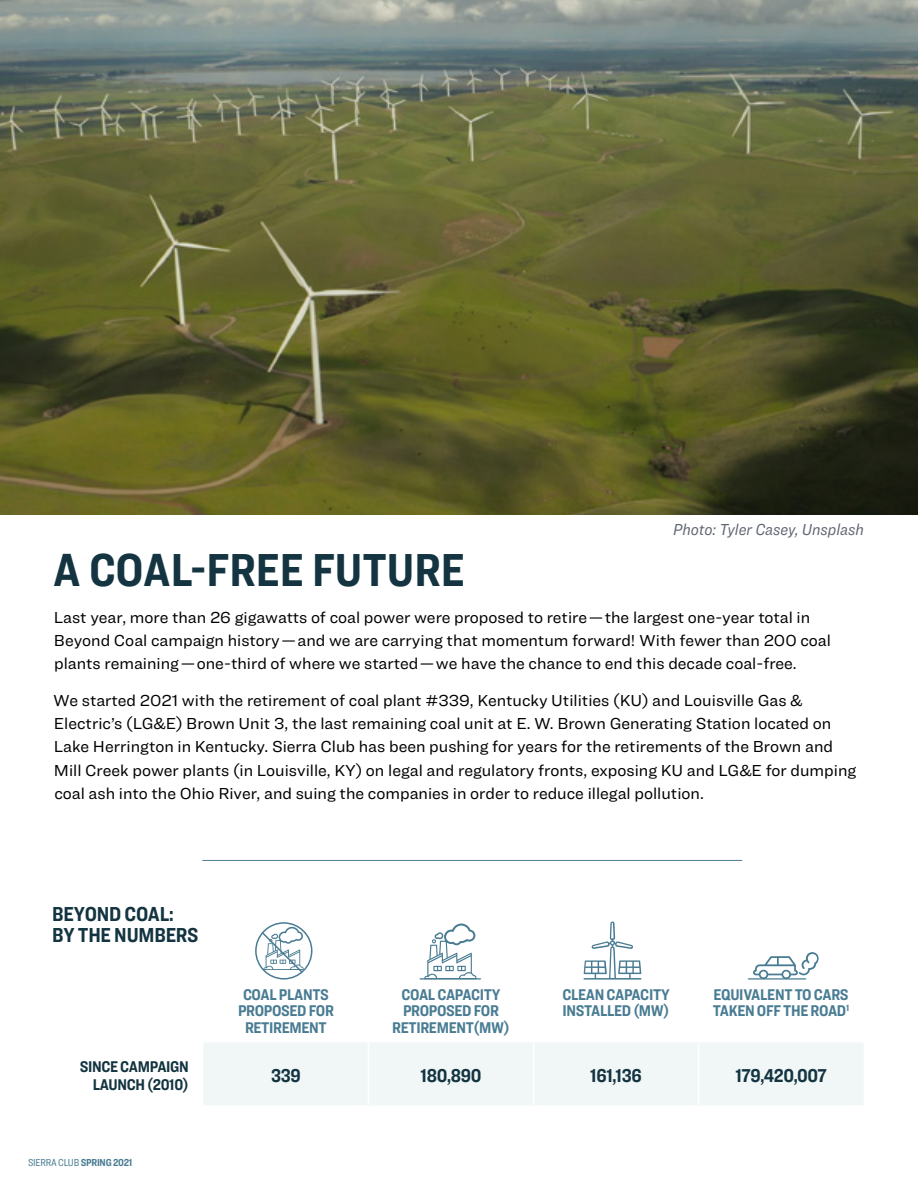
<style>
.page{position:relative;width:918px;height:1188px;background:#fff}
.page>*{position:absolute;margin:0;border:0;box-sizing:border-box;transform-origin:0 0}
.t1{font:700 48px "Ringside Condensed";color:#133440}
.t2{font:700 21px/21px "Ringside Condensed";letter-spacing:-.01em;color:#133440}
.t3{font:700 19.35px "Ringside Condensed";letter-spacing:-.02em;color:#133440}
.t4{font:16.5px/23.2px "Ringside";color:#000}
.t5{font:italic 16.5px "Ringside Narrow";color:#606672}
.t6{font:700 16.05px/16px "Ringside Condensed";letter-spacing:-.02em;color:#497c93;text-align:center}
.t7{font:700 16.05px/17.7px "Ringside Condensed";letter-spacing:-.02em;color:#133440;text-align:right}
.t8{font:10.5px "Ringside Condensed";letter-spacing:-.02em;color:#497c93}
.s1{font-weight:700}
</style>
<div class="page">
<div style="left:204px;top:1043px;width:659px;height:62px;background:#f1f6f7"></div>
<hr style="left:368px;top:1042px;width:1px;height:63px;background:#fff">
<hr style="left:533px;top:1042px;width:1px;height:63px;background:#fff">
<hr style="left:698px;top:1042px;width:1px;height:63px;background:#fff">
<svg style="left:753px;top:952px;width:66px;height:27px"></svg>
<hr style="left:748px;top:978px;width:58px;height:2px;background:#497c93">
<hr style="left:420px;top:978px;width:60px;height:2px;background:#497c93">
<svg style="left:424px;top:924px;width:53px;height:55px"></svg>
<div style="left:255px;top:922px;width:57px;height:58px;border:2px solid #497c93;border-radius:50%"></div>
<svg style="left:261px;top:927px;width:43px;height:47px"></svg>
<hr style="left:203px;top:860px;width:539px;height:1px;background:#497c93">
<svg style="left:583px;top:922px;width:59px;height:58px"></svg>
<img style="left:0;top:0;width:918px;height:514px">
<p class="t5" style="left:673px;top:518px;width:192px">Photo: Tyler Casey, Unsplash</p>
<h1 class="t1" style="left:53px;top:536px;width:413px">A COAL-FREE FUTURE</h1>
<p class="t4" style="left:54px;top:605px;width:779px">Last year, more than 26 gigawatts of coal power were proposed to retire — the largest one-year total in<br>Beyond Coal campaign history — and we are carrying that momentum forward! With fewer than 200 coal plants remaining — one-third of where we started — we have the chance to end this decade coal-free.</p>
<p class="t4" style="left:53px;top:688px;width:805px">We started 2021 with the retirement of coal plant #339, Kentucky Utilities (KU) and Louisville Gas &amp; Electric’s (LG&amp;E) Brown Unit 3, the last remaining coal unit at E. W. Brown Generating Station located on Lake Herrington in Kentucky. Sierra Club has been pushing for years for the retirements of the Brown and Mill Creek power plants (in Louisville, KY) on legal and regulatory fronts, exposing KU and LG&amp;E for dumping coal ash into the Ohio River, and suing the companies in order to reduce illegal pollution.</p>
<p class="t2" style="left:52px;top:903px;width:148px">BEYOND COAL:<br>BY THE NUMBERS</p>
<p class="t6" style="left:238px;top:987px;width:97px">COAL PLANTS<br>PROPOSED FOR<br>RETIREMENT</p>
<p class="t6" style="left:392px;top:987px;width:119px">COAL CAPACITY<br>PROPOSED FOR<br>RETIREMENT(MW)</p>
<p class="t6" style="left:562px;top:987px;width:109px;text-align:left">CLEAN CAPACITY<br>INSTALLED (MW)</p>
<p class="t6" style="left:713px;top:987px;width:138px;text-align:left">EQUIVALENT TO CARS<br>TAKEN OFF THE ROAD<sup>1</sup></p>
<p class="t7" style="left:80px;top:1057px;width:111px">SINCE CAMPAIGN<br>LAUNCH (2010)</p>
<p class="t3" style="left:271px;top:1062px;width:31px">339</p>
<p class="t3" style="left:421px;top:1062px;width:62px">180,890</p>
<p class="t3" style="left:590px;top:1062px;width:53px">161,136</p>
<p class="t3" style="left:735px;top:1062px;width:93px">179,420,007</p>
<p class="t8" style="left:28px;top:1156px;width:106px">SIERRA CLUB <span class="s1">SPRING 2021</span></p>
</div>
